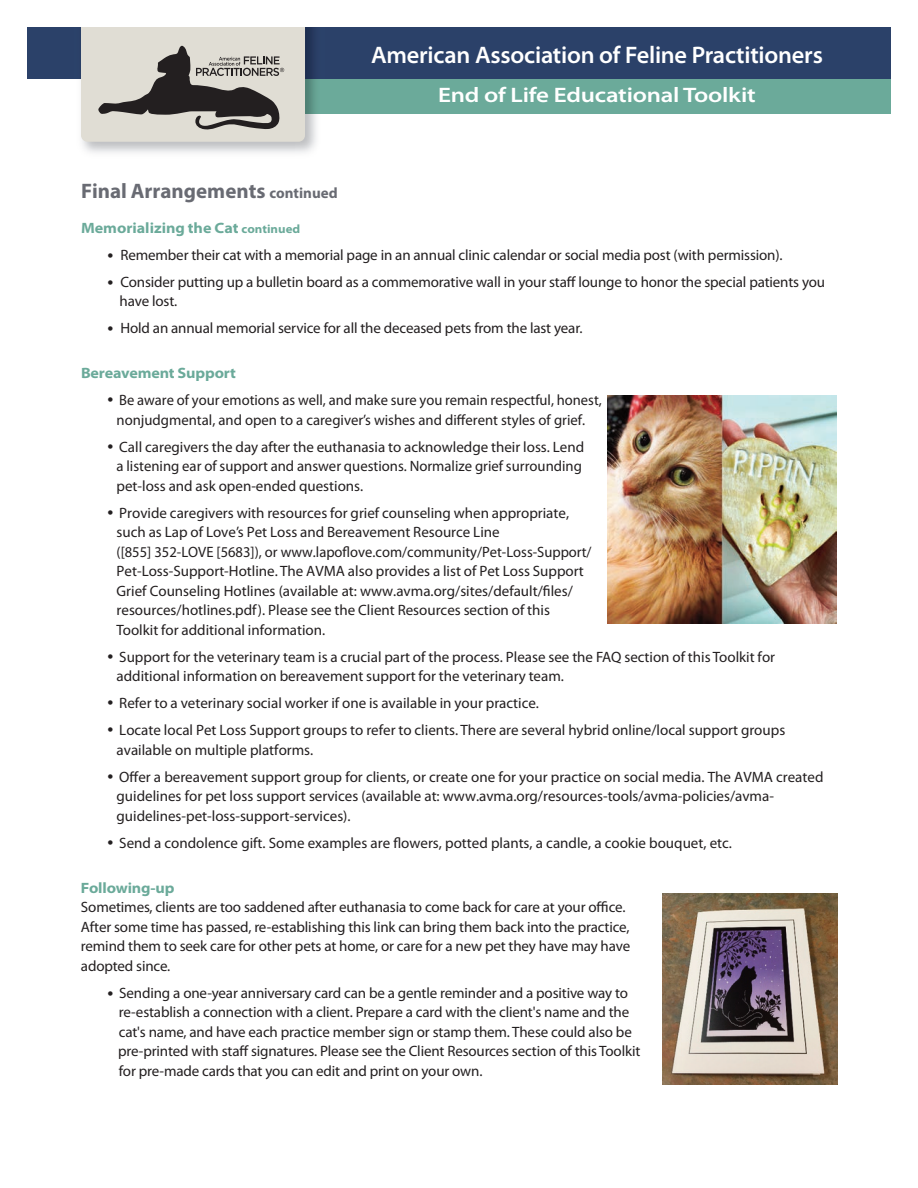
<style>
.page{position:relative;width:918px;height:1188px;background:#fff}
.page>*{position:absolute;margin:0;border:0;box-sizing:border-box;transform-origin:0 0}
.t1{font:600 semi-expanded 24px "Myriad Pro";letter-spacing:-.01em;color:#fff;scale:.94 1}
.t2{font:600 semi-expanded 21px "Myriad Pro";letter-spacing:-.01em;color:#fff;scale:1.1 1}
.t3{font:700 21px "Myriad Pro";color:#696b73}
.t4{font:15px/19.5px "Myriad Pro";color:#231f20}
.t5{font:700 semi-expanded 15px "Myriad Pro";letter-spacing:-.01em;color:#6baa9a}
.s1{font-size:15px}
.s2{font-size:12px}
.s3{font-size:21px}
</style>
<div class="page">
<div style="left:296px;top:72px;width:595px;height:42px;background:#6baa9a"></div>
<div style="left:27px;top:27px;width:864px;height:52px;background:#2b4169"></div>
<div style="left:81px;top:0;width:224px;height:142px;background:#e0ddd4;border-radius:6px"></div>
<svg style="left:98px;top:46px;width:186px;height:83px"></svg>
<div style="left:0;top:0;width:918px;height:27px;background:#fff"></div>
<img style="left:607px;top:395px;width:229px;height:228px">
<img style="left:663px;top:894px;width:175px;height:191px">
<h1 class="t1" style="left:371px;top:46px;width:482px">American Association of Feline Practitioners</h1>
<h2 class="t2" style="left:438px;top:87px;width:290px">End of Life Educational Toolkit</h2>
<h2 class="t3" style="left:81px;top:177px;width:258px">Final Arrangements <span class="s1">continued</span></h2>
<p class="t5" style="left:81px;top:222px;width:221px">Memorializing the Cat <span class="s2">continued</span></p>
<p class="t4" style="left:108px;top:246px;width:677px"><span class="s3">•</span> Remember their cat with a memorial page in an annual clinic calendar or social media post (with permission).</p>
<p class="t4" style="left:120px;top:273px;width:707px;text-indent:-12px"><span class="s3">•</span> Consider putting up a bulletin board as a commemorative wall in your staff lounge to honor the special patients you have lost.</p>
<p class="t4" style="left:108px;top:320px;width:476px"><span class="s3">•</span> Hold an annual memorial service for all the deceased pets from the last year.</p>
<p class="t5" style="left:81px;top:368px;width:157px">Bereavement Support</p>
<p class="t4" style="left:108px;top:392px;width:496px;text-align:center"><span class="s3">•</span> Be aware of your emotions as well, and make sure you remain respectful, honest, nonjudgmental, and open to a caregiver’s wishes and different styles of grief.</p>
<p class="t4" style="left:117px;top:438px;width:469px;text-indent:-9px"><span class="s3">•</span> Call caregivers the day after the euthanasia to acknowledge their loss. Lend a listening ear of support and answer questions. Normalize grief surrounding pet-loss and ask open-ended questions.</p>
<p class="t4" style="left:117px;top:504px;width:476px;text-indent:-9px"><span class="s3">•</span> Provide caregivers with resources for grief counseling when appropriate, such as Lap of Love’s Pet Loss and Bereavement Resource Line<br>([855] 352-LOVE [5683]), or www.lapoflove.com/community/Pet-Loss-Support/ Pet-Loss-Support-Hotline. The AVMA also provides a list of Pet Loss Support Grief Counseling Hotlines (available at: www.avma.org/sites/default/files/ resources/hotlines.pdf). Please see the Client Resources section of this Toolkit for additional information.</p>
<p class="t4" style="left:117px;top:648px;width:660px;text-indent:-9px"><span class="s3">•</span> Support for the veterinary team is a crucial part of the process. Please see the FAQ section of this Toolkit for additional information on bereavement support for the veterinary team.</p>
<p class="t4" style="left:108px;top:695px;width:433px"><span class="s3">•</span> Refer to a veterinary social worker if one is available in your practice.</p>
<p class="t4" style="left:117px;top:722px;width:670px;text-indent:-9px"><span class="s3">•</span> Locate local Pet Loss Support groups to refer to clients. There are several hybrid online/local support groups available on multiple platforms.</p>
<p class="t4" style="left:117px;top:768px;width:708px;text-indent:-9px"><span class="s3">•</span> Offer a bereavement support group for clients, or create one for your practice on social media. The AVMA created guidelines for pet loss support services (available at: www.avma.org/resources-tools/avma-policies/avma&shy;guidelines-pet-loss-support-services).</p>
<p class="t4" style="left:108px;top:834px;width:626px"><span class="s3">•</span> Send a condolence gift. Some examples are flowers, potted plants, a candle, a cookie bouquet, etc.</p>
<p class="t5" style="left:81px;top:882px;width:95px">Following-up</p>
<p class="t4" style="left:81px;top:899px;width:551px">Sometimes, clients are too saddened after euthanasia to come back for care at your office.<br>After some time has passed, re-establishing this link can bring them back into the practice, remind them to seek care for other pets at home, or care for a new pet they have may have adopted since.</p>
<p class="t4" style="left:118px;top:984px;width:524px;text-indent:-11px"><span class="s3">•</span> Sending a one-year anniversary card can be a gentle reminder and a positive way to re-establish a connection with a client. Prepare a card with the client's name and the cat's name, and have each practice member sign or stamp them. These could also be pre-printed with staff signatures. Please see the Client Resources section of this Toolkit for pre-made cards that you can edit and print on your own.</p>
</div>
